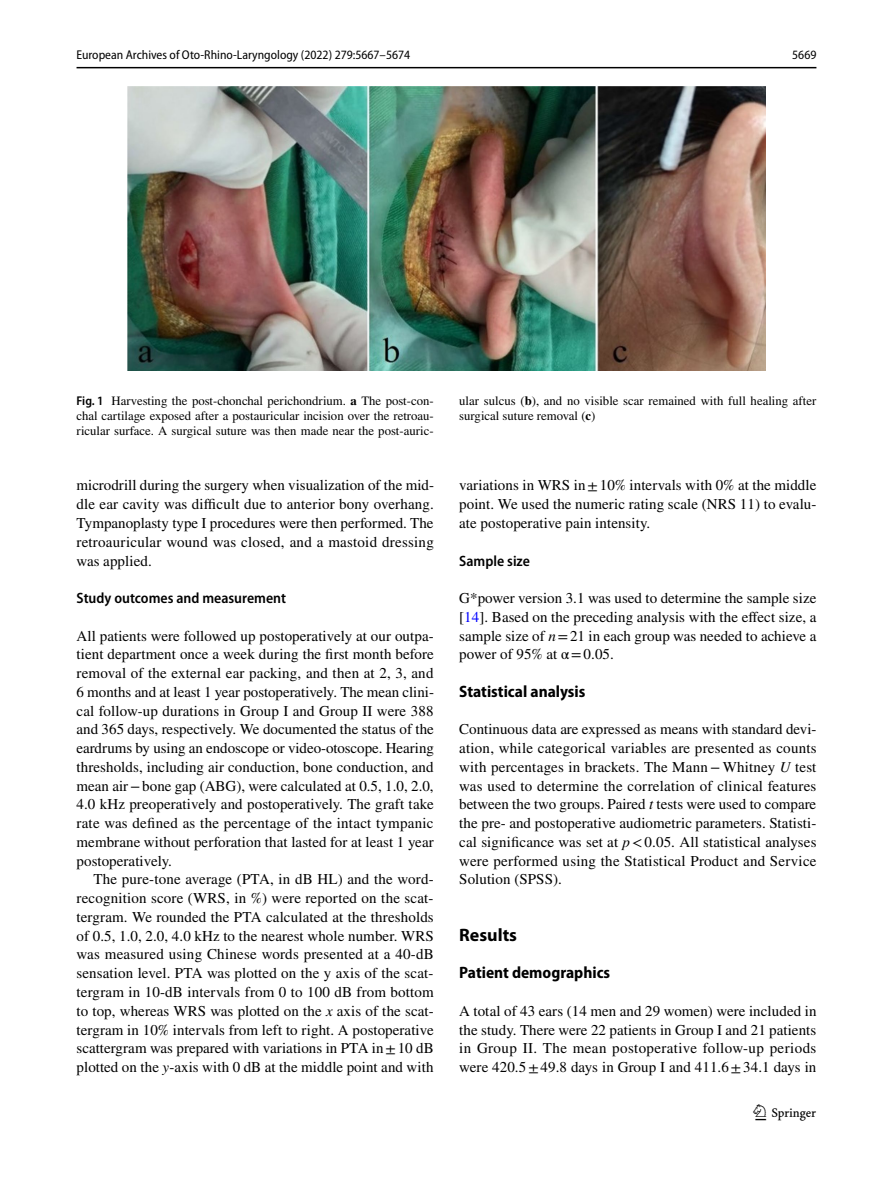
<style>
.page{position:relative;width:893px;height:1187px;background:#fff}
.page>*{position:absolute;margin:0;border:0;box-sizing:border-box;transform-origin:0 0}
.t1{font:22.5px "Springnew Regular 3";color:#000}
.t2{font:700 18px "Myriad Pro";color:#000}
.t3{font:700 semi-condensed 16.5px "Myriad Pro";color:#000}
.t4{font:15px/18.8px "STIX";letter-spacing:.005em;color:#000;text-align:justify}
.t5{font:600 semi-condensed 15px "Myriad Pro";color:#000}
.t6{font:12.75px/15px "STIX";color:#000;text-align:justify}
.t7{font:semi-condensed 12.75px "Myriad Pro";color:#000}
.s1{font-family:"Myriad Pro";font-weight:600;font-stretch:semi-condensed}
.s2{font-weight:700}
.s3{font-style:italic}
.s4{color:#00f}
</style>
<div class="page">
<hr style="left:77px;top:67px;width:739px;height:1px;background:#000">
<img style="left:127px;top:87px;width:638px;height:283px">
<p class="t7" style="left:77px;top:48px;width:335px">European Archives of Oto-Rhino-Laryngology (2022) 279:5667–5674</p>
<p class="t7" style="left:792px;top:48px;width:26px">5669</p>
<p class="t6" style="left:77px;top:394px;width:359px"><span class="s1">Fig. 1</span> Harvesting the post-chonchal perichondrium. <span class="s2">a</span> The post-con&shy;chal cartilage exposed after a postauricular incision over the retroau&shy;ricular surface. A surgical suture was then made near the post-auric-</p>
<p class="t6" style="left:459px;top:394px;width:359px">ular sulcus (<span class="s2">b</span>), and no visible scar remained with full healing after surgical suture removal (<span class="s2">c</span>)</p>
<p class="t4" style="left:77px;top:477px;width:359px">microdrill during the surgery when visualization of the mid&shy;dle ear cavity was difficult due to anterior bony overhang.<br>Tympanoplasty type I procedures were then performed. The retroauricular wound was closed, and a mastoid dressing was applied.</p>
<p class="t5" style="left:77px;top:589px;width:211px">Study outcomes and measurement</p>
<p class="t4" style="left:77px;top:627px;width:359px">All patients were followed up postoperatively at our outpa&shy;tient department once a week during the first month before removal of the external ear packing, and then at 2, 3, and 6 months and at least 1 year postoperatively. The mean clini&shy;cal follow-up durations in Group I and Group II were 388 and 365 days, respectively. We documented the status of the eardrums by using an endoscope or video-otoscope. Hearing thresholds, including air conduction, bone conduction, and mean air−bone gap (ABG), were calculated at 0.5, 1.0, 2.0, 4.0 kHz preoperatively and postoperatively. The graft take rate was defined as the percentage of the intact tympanic membrane without perforation that lasted for at least 1 year postoperatively.</p>
<p class="t4" style="left:77px;top:871px;width:359px;text-indent:17px">The pure-tone average (PTA, in dB HL) and the word&shy;recognition score (WRS, in %) were reported on the scat&shy;tergram. We rounded the PTA calculated at the thresholds of 0.5, 1.0, 2.0, 4.0 kHz to the nearest whole number. WRS was measured using Chinese words presented at a 40-dB sensation level. PTA was plotted on the y axis of the scat&shy;tergram in 10-dB intervals from 0 to 100 dB from bottom to top, whereas WRS was plotted on the <span class="s3">x</span> axis of the scat&shy;tergram in 10% intervals from left to right. A postoperative scattergram was prepared with variations in PTA in±10 dB plotted on the <span class="s3">y</span>-axis with 0 dB at the middle point and with</p>
<p class="t4" style="left:459px;top:477px;width:359px">variations in WRS in±10% intervals with 0% at the middle point. We used the numeric rating scale (NRS 11) to evalu&shy;ate postoperative pain intensity.</p>
<p class="t5" style="left:459px;top:552px;width:72px">Sample size</p>
<p class="t4" style="left:459px;top:589px;width:359px">G*power version 3.1 was used to determine the sample size [<span class="s4">14</span>]. Based on the preceding analysis with the effect size, a sample size of <span class="s3">n</span>=21 in each group was needed to achieve a power of 95% at α=0.05.</p>
<p class="t3" style="left:459px;top:682px;width:128px">Statistical analysis</p>
<p class="t4" style="left:459px;top:721px;width:359px">Continuous data are expressed as means with standard devi&shy;ation, while categorical variables are presented as counts with percentages in brackets. The Mann−Whitney <span class="s3">U</span> test was used to determine the correlation of clinical features between the two groups. Paired <span class="s3">t</span> tests were used to compare the pre- and postoperative audiometric parameters. Statisti&shy;cal significance was set at <span class="s3">p</span>&lt;0.05. All statistical analyses were performed using the Statistical Product and Service Solution (SPSS).</p>
<p class="t2" style="left:459px;top:922px;width:59px">Results</p>
<p class="t3" style="left:459px;top:963px;width:152px">Patient demographics</p>
<p class="t4" style="left:459px;top:1002px;width:359px">A total of 43 ears (14 men and 29 women) were included in the study. There were 22 patients in Group I and 21 patients in Group II. The mean postoperative follow-up periods were 420.5±49.8 days in Group I and 411.6±34.1 days in</p>
<h1 class="t1" style="left:755px;top:1104px;width:62px">1 3</h1>
</div>
